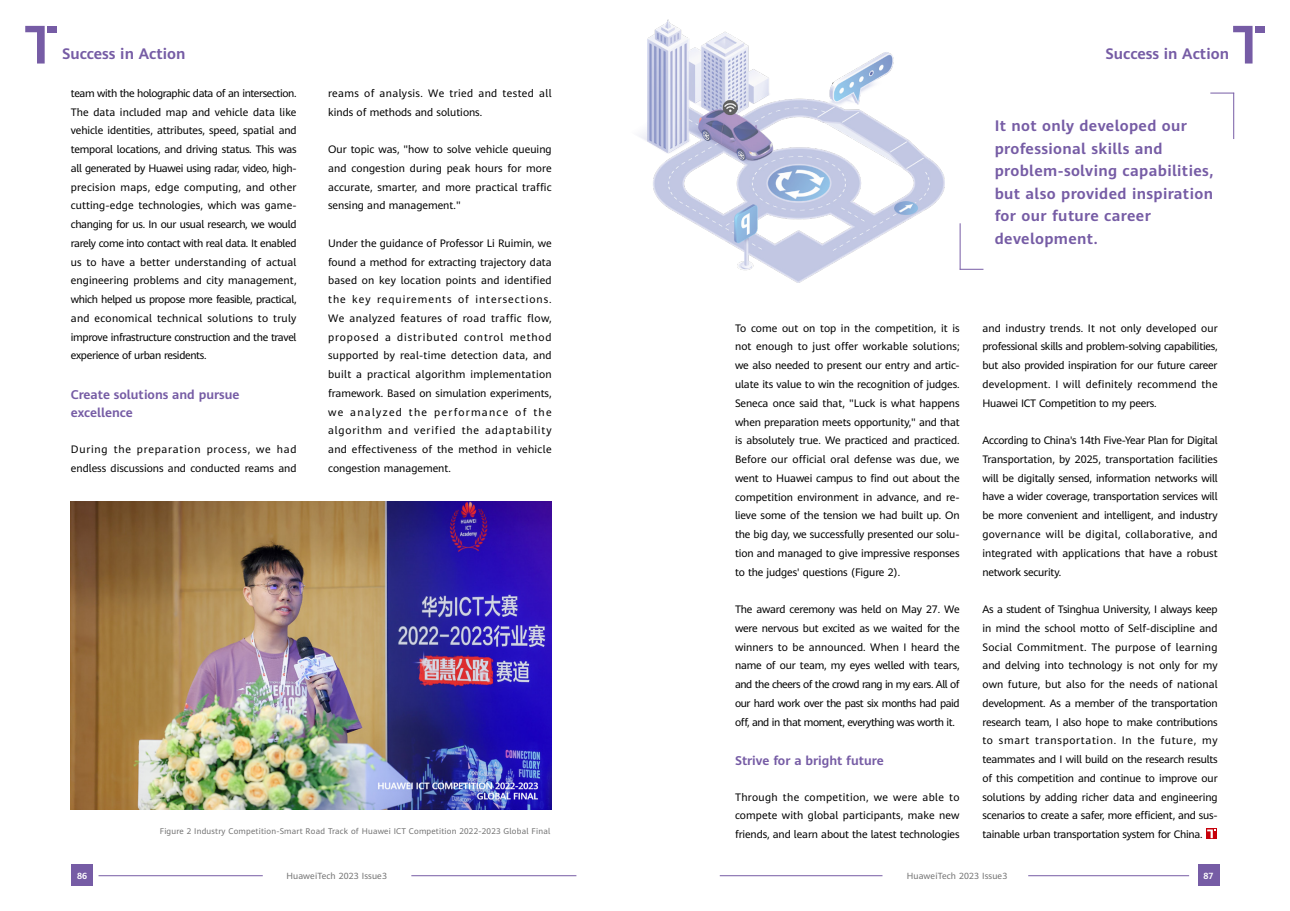
<style>
.page{position:relative;width:1290px;height:911px;background:#fff}
.page>*{position:absolute;margin:0;border:0;box-sizing:border-box;transform-origin:0 0}
.t1{font:700 15px/22.5px "Huawei Sans";letter-spacing:.025em;color:#765ca5}
.t2{font:700 15px "Huawei Sans";color:#765ca5}
.t3{font:700 12.5px/18.8px "Huawei Sans";color:#765ca5}
.t4{font:10.62px/18.8px "Huawei Sans";letter-spacing:-.005em;color:#000;text-align:justify}
.t5{font:10.62px/18.8px "Huawei Sans";letter-spacing:.03em;color:#000}
.t6{font:8.75px "Huawei Sans";letter-spacing:.015em;color:#727272}
.t7{font:700 8.75px "Huawei Sans";color:#fff}
.t8{font:8.12px "Huawei Sans";letter-spacing:.025em;color:#727272}
</style>
<div class="page">
<img style="left:71px;top:501px;width:481px;height:308px">
<img style="left:639px;top:20px;width:305px;height:262px">
<svg style="left:1210px;top:93px;width:23px;height:1px"></svg>
<hr style="left:1233px;top:93px;width:1px;height:46px;background:#765ca5">
<svg style="left:959px;top:269px;width:24px;height:1px"></svg>
<hr style="left:959px;top:223px;width:1px;height:46px;background:#765ca5">
<div style="left:1206px;top:828px;width:10px;height:11px;background:#c7000a"></div>
<svg style="left:1207px;top:829px;width:9px;height:9px"></svg>
<hr style="left:411px;top:875px;width:165px;height:1px;background:#765ca5">
<div style="left:71px;top:864px;width:22px;height:22px;background:#765ca5"></div>
<hr style="left:99px;top:875px;width:164px;height:1px;background:#765ca5">
<div style="left:47px;top:26px;width:9px;height:6px;background:#765ca5"></div>
<svg style="left:25px;top:26px;width:20px;height:38px"></svg>
<div style="left:1198px;top:864px;width:21px;height:22px;background:#765ca5"></div>
<hr style="left:720px;top:875px;width:162px;height:1px;background:#765ca5">
<hr style="left:1028px;top:875px;width:161px;height:1px;background:#765ca5">
<div style="left:1255px;top:26px;width:9px;height:6px;background:#765ca5"></div>
<svg style="left:1233px;top:26px;width:19px;height:38px"></svg>
<h1 class="t2" style="left:62px;top:43px;width:125px">Success in Action</h1>
<p class="t4" style="left:71px;top:83px;width:227px">team with the holographic data of an intersection.<br>The data included map and vehicle data like vehicle identities, attributes, speed, spatial and temporal locations, and driving status. This was all generated by Huawei using radar, video, high&shy;precision maps, edge computing, and other cutting-edge technologies, which was game&shy;changing for us. In our usual research, we would rarely come into contact with real data. It enabled us to have a better understanding of actual engineering problems and city management, which helped us propose more feasible, practical, and economical technical solutions to truly improve infrastructure construction and the travel experience of urban residents.</p>
<p class="t3" style="left:71px;top:384px;width:170px">Create solutions and pursue excellence</p>
<p class="t4" style="left:71px;top:439px;width:227px">During the preparation process, we had endless discussions and conducted reams and</p>
<p class="t5" style="left:328px;top:83px;width:225px">reams of analysis. We tried and tested all kinds of methods and solutions.</p>
<p class="t4" style="left:328px;top:139px;width:225px">Our topic was, "how to solve vehicle queuing and congestion during peak hours for more accurate, smarter, and more practical traffic sensing and management."</p>
<p class="t4" style="left:328px;top:233px;width:225px">Under the guidance of Professor Li Ruimin, we found a method for extracting trajectory data based on key location points and identified the key requirements of intersections.<br>We analyzed features of road traffic flow, proposed a distributed control method supported by real-time detection data, and built a practical algorithm implementation framework. Based on simulation experiments, we analyzed the performance of the algorithm and verified the adaptability and effectiveness of the method in vehicle congestion management.</p>
<p class="t8" style="left:160px;top:825px;width:392px">Figure 2 Industry Competition-Smart Road Track of Huawei ICT Competition 2022-2023 Global Final</p>
<h1 class="t2" style="left:1105px;top:43px;width:125px">Success in Action</h1>
<h1 class="t1" style="left:995px;top:114px;width:220px">It not only developed our professional skills and problem-solving capabilities, but also provided inspiration for our future career development.</h1>
<p class="t4" style="left:735px;top:318px;width:226px">To come out on top in the competition, it is not enough to just offer workable solutions; we also needed to present our entry and artic&shy;ulate its value to win the recognition of judges.<br>Seneca once said that, "Luck is what happens when preparation meets opportunity," and that is absolutely true. We practiced and practiced.<br>Before our official oral defense was due, we went to Huawei campus to find out about the competition environment in advance, and re&shy;lieve some of the tension we had built up. On the big day, we successfully presented our solu&shy;tion and managed to give impressive responses to the judges' questions (Figure 2).</p>
<p class="t4" style="left:735px;top:599px;width:226px">The award ceremony was held on May 27. We were nervous but excited as we waited for the winners to be announced. When I heard the name of our team, my eyes welled with tears, and the cheers of the crowd rang in my ears. All of our hard work over the past six months had paid off, and in that moment, everything was worth it.</p>
<p class="t3" style="left:735px;top:750px;width:150px">Strive for a bright future</p>
<p class="t4" style="left:735px;top:787px;width:226px">Through the competition, we were able to compete with global participants, make new friends, and learn about the latest technologies</p>
<p class="t4" style="left:982px;top:318px;width:237px">and industry trends. It not only developed our professional skills and problem-solving capabilities, but also provided inspiration for our future career development. I will definitely recommend the Huawei ICT Competition to my peers.</p>
<p class="t4" style="left:982px;top:430px;width:237px">According to China's 14th Five-Year Plan for Digital Transportation, by 2025, transportation facilities will be digitally sensed, information networks will have a wider coverage, transportation services will be more convenient and intelligent, and industry governance will be digital, collaborative, and integrated with applications that have a robust network security.</p>
<p class="t4" style="left:982px;top:599px;width:237px">As a student of Tsinghua University, I always keep in mind the school motto of Self-discipline and Social Commitment. The purpose of learning and delving into technology is not only for my own future, but also for the needs of national development. As a member of the transportation research team, I also hope to make contributions to smart transportation. In the future, my teammates and I will build on the research results of this competition and continue to improve our solutions by adding richer data and engineering scenarios to create a safer, more efficient, and sus&shy;tainable urban transportation system for China.</p>
<p class="t7" style="left:77px;top:870px;width:12px">86</p>
<p class="t6" style="left:286px;top:869px;width:102px">HuaweiTech 2023 Issue3</p>
<p class="t6" style="left:907px;top:869px;width:102px">HuaweiTech 2023 Issue3</p>
<p class="t7" style="left:1203px;top:870px;width:12px">87</p>
</div>
